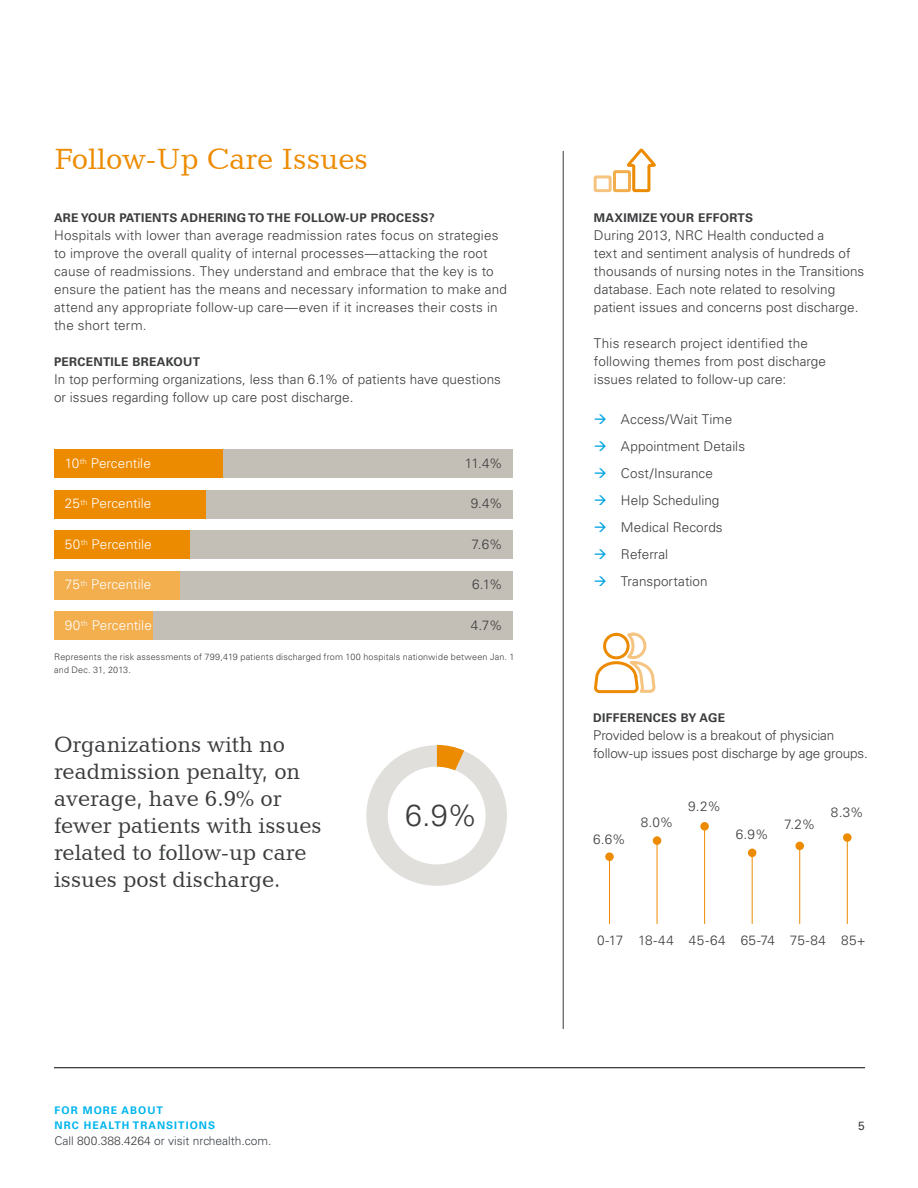
<style>
.page{position:relative;width:918px;height:1188px;background:#fff}
.page>*{position:absolute;margin:0;border:0;box-sizing:border-box;transform-origin:0 0}
.t1{font:300 30.45px "Univers LT Std";color:#3b3c3e}
.t2{font:30px "Candida BT";color:#ed8b00}
.t3{font:22.5px/27px "Candida BT";color:#3b3c3e}
.t4{font:300 13.5px/18px "Univers LT Std";letter-spacing:.005em;color:#3b3c3e}
.t5{font:300 13.5px "Univers LT Std";color:#fff}
.t6{font:300 13.5px "Univers LT Std";letter-spacing:.03em;color:#3b3c3e}
.t7{font:700 12px "Univers LT Std";letter-spacing:.025em;color:#3b3c3e}
.t8{font:300 12px "Univers LT Std";color:#3b424b}
.t9{font:12px "Univers LT Std";color:#3b3c3e}
.t10{font:700 10.5px/15px "Univers LT Std";letter-spacing:.1em;color:#00b4ed}
.t11{font:300 9px/13.5px "Univers LT Std";letter-spacing:.02em;color:#3b3c3e}
.s1{color:#3b3c3e}
</style>
<div class="page">
<hr style="left:54px;top:1067px;width:811px;height:1px;background:#3b3c3e">
<div style="left:366px;top:745px;width:141px;height:141px;background:#e1dfdb;border-radius:50%"></div>
<div style="left:388px;top:767px;width:98px;height:97px;background:#fff;border-radius:50%"></div>
<svg style="left:437px;top:745px;width:27px;height:25px"></svg>
<div style="left:55px;top:450px;width:458px;height:28px;background:#c4bfb6"></div>
<div style="left:54px;top:450px;width:169px;height:28px;background:#ed8b00"></div>
<div style="left:55px;top:612px;width:458px;height:28px;background:#c4bfb6"></div>
<div style="left:54px;top:612px;width:99px;height:28px;background:#f3ae4d"></div>
<div style="left:55px;top:571px;width:458px;height:28px;background:#c4bfb6"></div>
<div style="left:54px;top:571px;width:126px;height:28px;background:#f3ae4d"></div>
<div style="left:55px;top:531px;width:458px;height:28px;background:#c4bfb6"></div>
<div style="left:54px;top:531px;width:136px;height:28px;background:#ed8b00"></div>
<div style="left:55px;top:490px;width:458px;height:28px;background:#c4bfb6"></div>
<div style="left:54px;top:490px;width:152px;height:28px;background:#ed8b00"></div>
<div style="left:843px;top:833px;width:9px;height:9px;background:#ed8b00;border-radius:50%"></div>
<hr style="left:847px;top:837px;width:1px;height:87px;background:#ed8b00">
<div style="left:605px;top:852px;width:9px;height:9px;background:#ed8b00;border-radius:50%"></div>
<hr style="left:609px;top:855px;width:1px;height:69px;background:#ed8b00">
<div style="left:653px;top:836px;width:8px;height:9px;background:#ed8b00;border-radius:50%"></div>
<hr style="left:657px;top:837px;width:1px;height:87px;background:#ed8b00">
<div style="left:700px;top:822px;width:9px;height:9px;background:#ed8b00;border-radius:50%"></div>
<hr style="left:704px;top:826px;width:1px;height:98px;background:#ed8b00">
<div style="left:748px;top:849px;width:8px;height:8px;background:#ed8b00;border-radius:50%"></div>
<hr style="left:752px;top:851px;width:1px;height:73px;background:#ed8b00">
<div style="left:795px;top:842px;width:9px;height:8px;background:#ed8b00;border-radius:50%"></div>
<hr style="left:799px;top:848px;width:1px;height:76px;background:#ed8b00">
<div style="left:594px;top:175px;width:18px;height:17px;border:3px solid #f5c480"></div>
<div style="left:613px;top:170px;width:18px;height:22px;border:3px solid #f2ad4d"></div>
<svg style="left:624px;top:148px;width:32px;height:45px"></svg>
<svg style="left:594px;top:632px;width:62px;height:62px"></svg>
<hr style="left:563px;top:151px;width:1px;height:878px;background:#3b3c3e">
<h2 class="t2" style="left:54px;top:140px;width:316px">Follow-Up Care Issues</h2>
<p class="t7" style="left:54px;top:211px;width:382px">ARE YOUR PATIENTS ADHERING TO THE FOLLOW-UP PROCESS?</p>
<p class="t4" style="left:54px;top:227px;width:455px">Hospitals with lower than average readmission rates focus on strategies to improve the overall quality of internal processes—attacking the root cause of readmissions. They understand and embrace that the key is to ensure the patient has the means and necessary information to make and attend any appropriate follow-up care—even if it increases their costs in the short term.</p>
<p class="t7" style="left:54px;top:355px;width:148px">PERCENTILE BREAKOUT</p>
<p class="t4" style="left:54px;top:371px;width:448px">In top performing organizations, less than 6.1% of patients have questions or issues regarding follow up care post discharge.</p>
<p class="t5" style="left:65px;top:455px;width:88px">10<sup>th</sup> Percentile</p>
<p class="t4" style="left:465px;top:454px;width:39px">11.4%</p>
<p class="t5" style="left:65px;top:495px;width:88px">25<sup>th</sup> Percentile</p>
<p class="t5" style="left:65px;top:536px;width:88px">50<sup>th</sup> Percentile</p>
<p class="t5" style="left:65px;top:576px;width:88px">75<sup>th</sup> Percentile</p>
<p class="t5" style="left:65px;top:617px;width:89px">90<sup>th</sup> Percentile</p>
<p class="t11" style="left:54px;top:650px;width:462px">Represents the risk assessments of 799,419 patients discharged from 100 hospitals nationwide between Jan. 1 and Dec. 31, 2013.</p>
<p class="t4" style="left:471px;top:495px;width:33px">9.4%</p>
<p class="t4" style="left:471px;top:535px;width:33px">7.6%</p>
<p class="t4" style="left:472px;top:576px;width:32px">6.1%</p>
<p class="t4" style="left:471px;top:616px;width:33px">4.7%</p>
<h3 class="t3" style="left:54px;top:730px;width:269px">Organizations with no readmission penalty, on average, have 6.9% or fewer patients with issues related to follow-up care issues post discharge.</h3>
<p class="t10" style="left:55px;top:1103px;width:162px">FOR MORE ABOUT<br>NRC HEALTH TRANSITIONS</p>
<p class="t8" style="left:55px;top:1134px;width:219px">Call <span class="s1">800.388.4264</span> or visit nrchealth.com.</p>
<h1 class="t1" style="left:405px;top:797px;width:74px">6.9%</h1>
<p class="t7" style="left:594px;top:210px;width:161px">MAXIMIZE YOUR EFFORTS</p>
<p class="t4" style="left:594px;top:226px;width:272px">During 2013, NRC Health conducted a<br>text and sentiment analysis of hundreds of thousands of nursing notes in the Transitions database. Each note related to resolving patient issues and concerns post discharge.</p>
<p class="t4" style="left:594px;top:334px;width:234px">This research project identified the following themes from post discharge issues related to follow-up care:</p>
<p class="t4" style="left:621px;top:406px;width:126px;line-height:27px">Access/Wait Time<br>Appointment Details<br>Cost/Insurance<br>Help Scheduling<br>Medical Records<br>Referral<br>Transportation</p>
<p class="t7" style="left:593px;top:710px;width:133px">DIFFERENCES BY AGE</p>
<p class="t4" style="left:593px;top:726px;width:276px">Provided below is a breakout of physician follow-up issues post discharge by age groups.</p>
<p class="t4" style="left:593px;top:830px;width:34px">6.6%</p>
<p class="t4" style="left:641px;top:813px;width:34px">8.0%</p>
<p class="t4" style="left:688px;top:797px;width:34px">9.2%</p>
<p class="t4" style="left:736px;top:825px;width:34px">6.9%</p>
<p class="t4" style="left:784px;top:815px;width:33px">7.2%</p>
<p class="t4" style="left:831px;top:803px;width:34px">8.3%</p>
<p class="t6" style="left:597px;top:932px;width:270px">0-17 18-44 45-64 65-74 75-84 85+</p>
<p class="t9" style="left:858px;top:1119px;width:8px">5</p>
</div>
